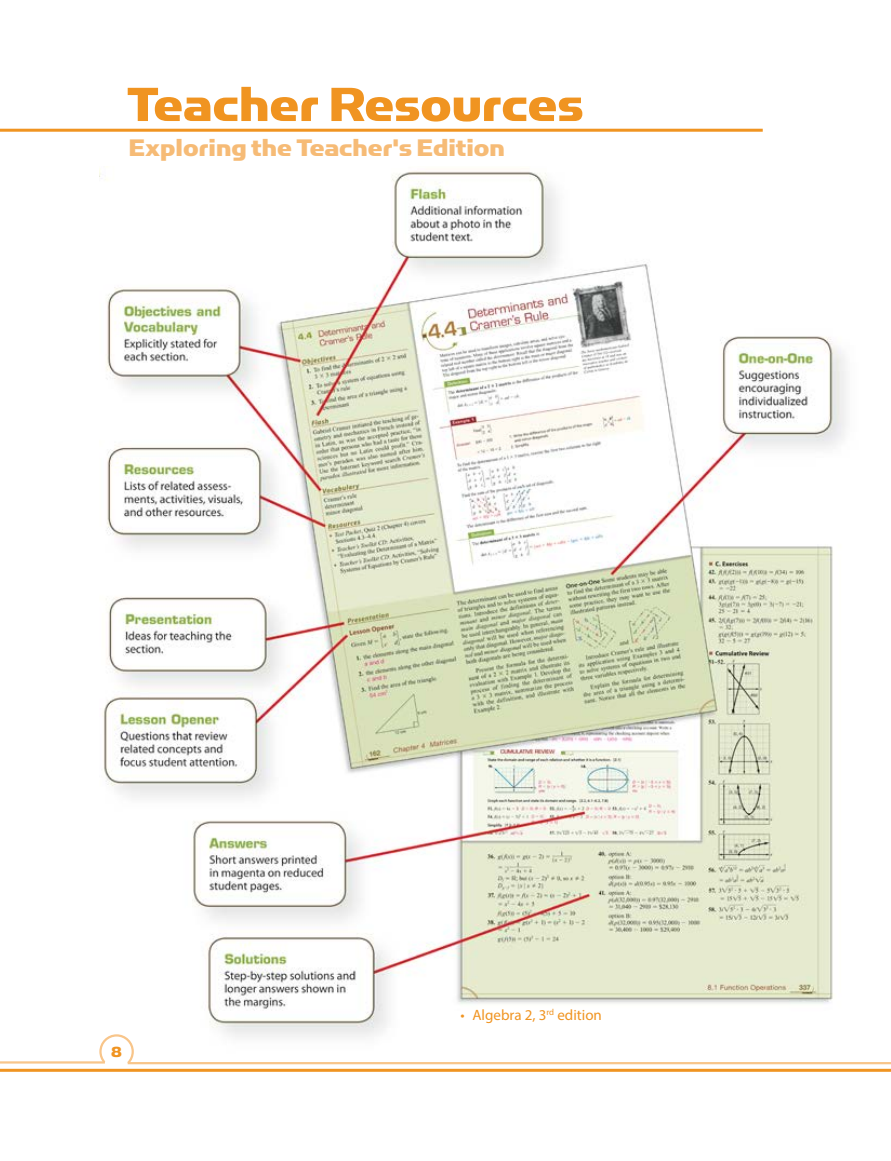
<style>
.page{position:relative;width:891px;height:1161px;background:#fff}
.page>*{position:absolute;margin:0;border:0;box-sizing:border-box;transform-origin:0 0}
.t1{font:54px "Simian Display Chimpanzee";color:#f09421}
.t2{font:27px "Simian Display Chimpanzee";color:#f6bb76}
.t3{font:16.5px "Simian Display Chimpanzee";color:#f09421}
.t4{font:15px "Myriad Pro";color:#f09421}
</style>
<div class="page">
<img style="left:99px;top:168px;width:747px;height:869px">
<hr style="left:0;top:1069px;width:891px;height:3px;background:#f09421">
<hr style="left:128px;top:1062px;width:763px;height:2px;background:#f8c58a">
<svg style="left:99px;top:1033px;width:36px;height:32px"></svg>
<hr style="left:0;top:1061px;width:105px;height:3px;background:#f8c58a">
<hr style="left:0;top:129px;width:763px;height:3px;background:#f09421">
<svg style="left:119px;top:128px;width:472px;height:1px"></svg>
<h1 class="t1" style="left:127px;top:75px;width:458px">Teacher Resources</h1>
<p class="t2" style="left:128px;top:133px;width:378px">Exploring the Teacher's Edition</p>
<p class="t3" style="left:111px;top:1043px;width:12px">8</p>
<p class="t4" style="left:460px;top:1006px;width:143px">• Algebra 2, 3<sup>rd</sup> edition</p>
</div>
